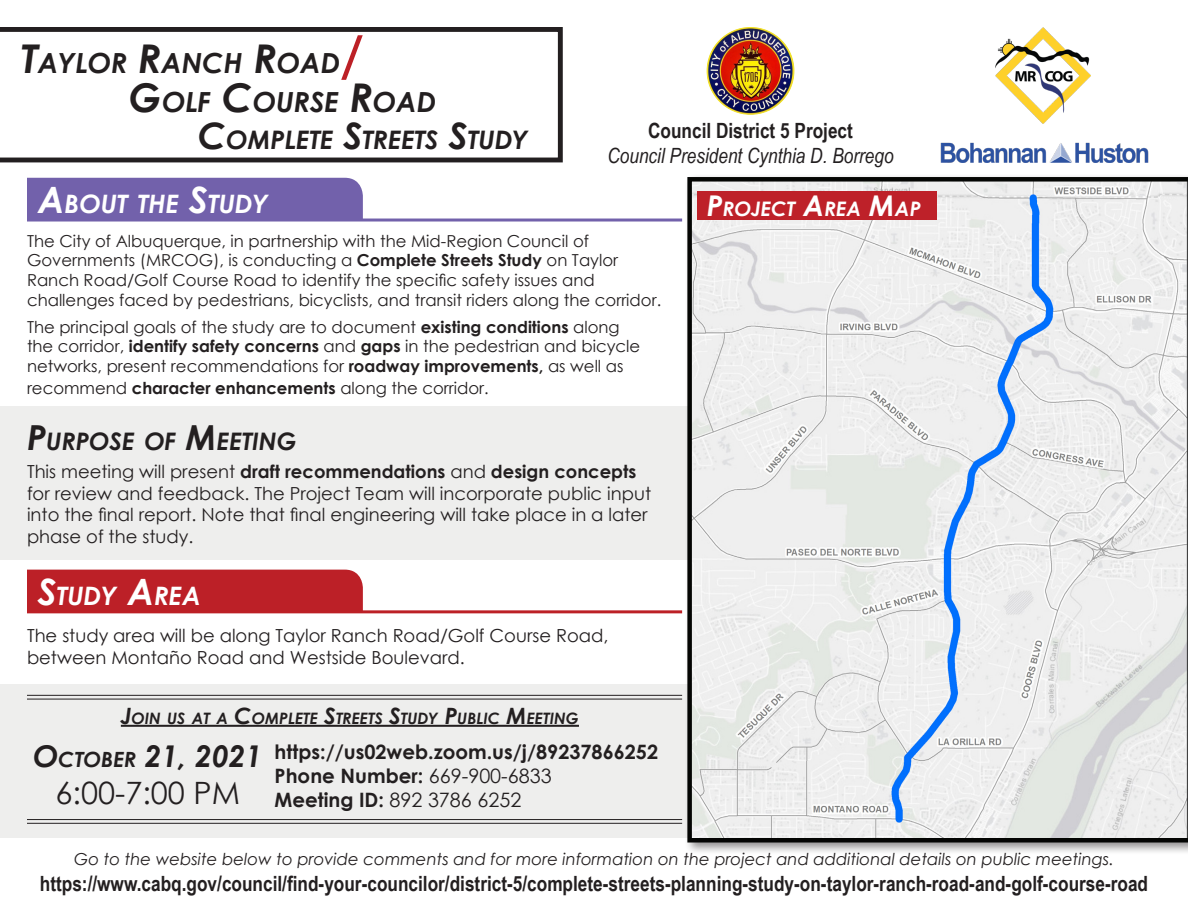
<style>
.page{position:relative;width:1188px;height:918px;background:#fff}
.page>*{position:absolute;margin:0;border:0;box-sizing:border-box;transform-origin:0 0}
.t1{font:30.75px "Century Gothic";color:#231f20}
.t2{font:italic 700 30px "Century Gothic";color:#231f20}
.t3{font:italic 700 27.75px "Century Gothic";color:#231f20}
.t4{font:italic 700 25.5px "Century Gothic";color:#231f20}
.t5{font:italic 700 25.35px "Century Gothic";color:#fff}
.t6{font:italic 700 24.15px "Century Gothic";color:#231f20}
.t7{font:700 21px "Arial Narrow";color:#231f20}
.t8{font:italic 21px "Arial Narrow";color:#231f20}
.t9{font:italic 700 19.95px "Century Gothic";color:#fff}
.t10{font:700 19.8px "Century Gothic";color:#231f20}
.t11{font:19.8px "Century Gothic";color:#231f20}
.t12{font:18px/21.6px "Century Gothic";color:#231f20}
.t13{font:16.5px/19.8px "Century Gothic";color:#231f20}
.t14{font:italic 16.5px "Century Gothic";color:#231f20}
.t15{font:italic 700 15.75px "Century Gothic";color:#231f20}
.s1{font-size:39.6px}
.s2{font-size:51.45px;color:#bc2026}
.s3{font-size:36.45px}
.s4{font-size:36.3px}
.s5{font-size:28.65px}
.s6{font-weight:700}
.s7{font-size:34.5px}
.s8{font-size:22.5px}
.s9{font-size:21px}
.s10{font-weight:400}
</style>
<div class="page">
<div style="left:0;top:406px;width:1188px;height:154px;background:#eeeeed"></div>
<div style="left:0;top:684px;width:1188px;height:153px;background:#eeeeed"></div>
<div style="left:27px;top:570px;width:336px;height:40px;background:#bc2027"></div>
<div style="left:27px;top:178px;width:336px;height:41px;background:#7261ab"></div>
<svg style="left:0;top:27px;width:563px;height:135px"></svg>
<hr style="left:27px;top:610px;width:655px;height:3px;background:#bc2026">
<hr style="left:27px;top:219px;width:655px;height:3px;background:#7261ab">
<div style="left:684px;top:174px;width:504px;height:682px;background:#231f20;opacity:.49"></div>
<svg style="left:687px;top:177px;width:501px;height:666px"></svg>
<div style="left:698px;top:191px;width:239px;height:29px;background:#be2129"></div>
<hr style="left:121px;top:725px;width:458px;height:2px;background:#231f20">
<hr style="left:27px;top:695px;width:655px;height:1px;background:#231f20">
<hr style="left:27px;top:699px;width:655px;height:1px;background:#231f20">
<hr style="left:27px;top:819px;width:655px;height:1px;background:#231f20">
<hr style="left:27px;top:823px;width:655px;height:1px;background:#231f20">
<img style="left:940px;top:142px;width:209px;height:21px">
<img style="left:995px;top:28px;width:96px;height:95px">
<img style="left:707px;top:27px;width:87px;height:87px;border-radius:43px">
<p class="t3" style="left:21px;top:42px;width:344px"><span class="s1">T</span>AYLOR <span class="s1">R</span>ANCH <span class="s1">R</span>OAD<span class="s2">/</span></p>
<p class="t3" style="left:129px;top:81px;width:309px"><span class="s1">G</span>OLF <span class="s1">C</span>OURSE <span class="s1">R</span>OAD</p>
<p class="t4" style="left:198px;top:120px;width:332px"><span class="s3">C</span>OMPLETE <span class="s3">S</span>TREETS <span class="s3">S</span>TUDY</p>
<p class="t5" style="left:38px;top:184px;width:232px"><span class="s4">A</span>BOUT THE <span class="s4">S</span>TUDY</p>
<p class="t7" style="left:648px;top:114px;width:206px">Council District 5 Project</p>
<p class="t8" style="left:607px;top:141px;width:288px">Council President Cynthia D. Borrego</p>
<p class="t9" style="left:707px;top:193px;width:216px"><span class="s5">P</span>ROJECT <span class="s5">A</span>REA <span class="s5">M</span>AP</p>
<p class="t13" style="left:27px;top:230px;width:636px">The City of Albuquerque, in partnership with the Mid-Region Council of Governments (MRCOG), is conducting a <span class="s6">Complete Streets Study</span> on Taylor Ranch Road/Golf Course Road to identify the specific safety issues and challenges faced by pedestrians, bicyclists, and transit riders along the corridor.</p>
<p class="t13" style="left:27px;top:316px;width:615px">The principal goals of the study are to document <span class="s6">existing conditions</span> along the corridor, <span class="s6">identify safety concerns</span> and <span class="s6">gaps</span> in the pedestrian and bicycle networks, present recommendations for <span class="s6">roadway improvements,</span> as well as</p>
<p class="t13" style="left:27px;top:378px;width:463px">recommend <span class="s6">character enhancements</span> along the corridor.</p>
<p class="t6" style="left:27px;top:422px;width:269px"><span class="s7">P</span>URPOSE OF <span class="s7">M</span>EETING</p>
<p class="t12" style="left:27px;top:460px;width:626px">This meeting will present <span class="s6">draft recommendations</span> and <span class="s6">design concepts </span>for review and feedback. The Project Team will incorporate public input into the final report. Note that final engineering will take place in a later phase of the study.</p>
<p class="t5" style="left:38px;top:576px;width:165px"><span class="s4">S</span>TUDY <span class="s4">A</span>REA</p>
<p class="t12" style="left:27px;top:624px;width:583px">The study area will be along Taylor Ranch Road/Golf Course Road, between Montaño Road and Westside Boulevard.</p>
<p class="t15" style="left:121px;top:706px;width:458px"><span class="s8">J</span>OIN US AT A <span class="s8">C</span>OMPLETE <span class="s8">S</span>TREETS <span class="s8">S</span>TUDY <span class="s8">P</span>UBLIC <span class="s8">M</span>EETING</p>
<p class="t2" style="left:33px;top:733px;width:231px">O<span class="s9">CTOBER</span> 21, 2021</p>
<p class="t1" style="left:55px;top:771px;width:186px">6:00-7:00 PM</p>
<p class="t10" style="left:275px;top:737px;width:385px">https://us02web.zoom.us/j/89237866252</p>
<p class="t10" style="left:275px;top:761px;width:279px">Phone Number: <span class="s10">669-900-6833</span></p>
<p class="t11" style="left:275px;top:786px;width:248px"><span class="s6">Meeting ID:</span> 892 3786 6252</p>
<p class="t14" style="left:74px;top:848px;width:1041px">Go to the website below to provide comments and for more information on the project and additional details on public meetings.</p>
<p class="t7" style="left:40px;top:868px;width:1110px">https://www.cabq.gov/council/find-your-councilor/district-5/complete-streets-planning-study-on-taylor-ranch-road-and-golf-course-road</p>
</div>
